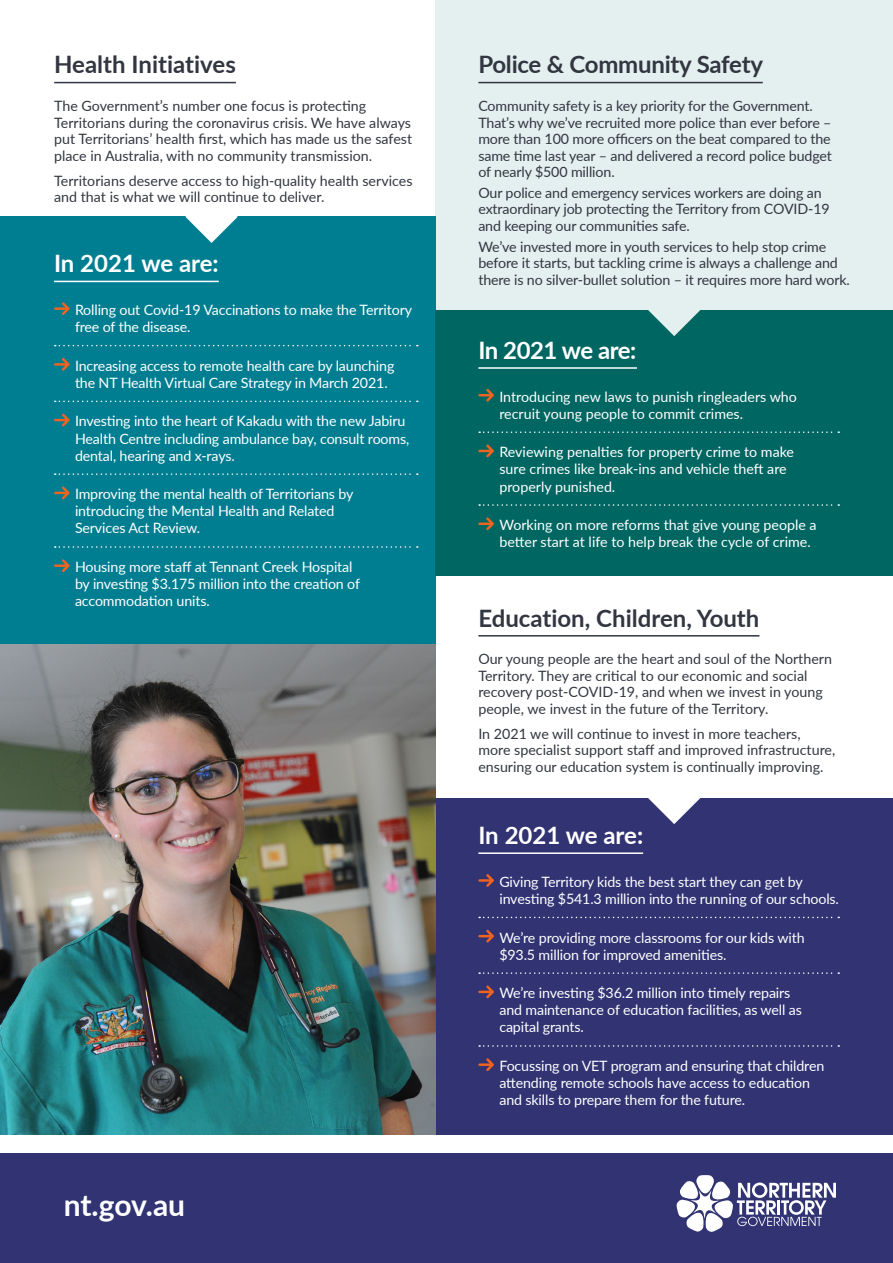
<style>
.page{position:relative;width:893px;height:1263px;background:#fff}
.page>*{position:absolute;margin:0;border:0;box-sizing:border-box;transform-origin:0 0}
.t1{font:700 30px "Lato";letter-spacing:-.01em;color:#fff}
.t2{font:700 24px "Lato";letter-spacing:-.005em;color:#323640}
.t3{font:700 24px "Lato";letter-spacing:-.01em;color:#fff}
.t4{font:14.25px/17.1px "Lato";letter-spacing:-.01em;color:#fff}
.t5{font:14.25px/16.5px "Lato";letter-spacing:-.01em;color:#323640}
</style>
<div class="page">
<div style="left:436px;top:0;width:457px;height:442px;background:#e4efef"></div>
<div style="left:0;top:217px;width:436px;height:442px;background:#007e91"></div>
<div style="left:436px;top:798px;width:457px;height:337px;background:#313373"></div>
<svg style="left:648px;top:798px;width:52px;height:26px"></svg>
<div style="left:436px;top:310px;width:457px;height:266px;background:#006662"></div>
<hr style="left:54px;top:281px;width:165px;height:1px;background:#fff">
<svg style="left:55px;top:345px;width:363px;height:1px"></svg>
<svg style="left:55px;top:401px;width:363px;height:1px"></svg>
<svg style="left:55px;top:473px;width:363px;height:2px"></svg>
<svg style="left:55px;top:546px;width:363px;height:2px"></svg>
<svg style="left:54px;top:302px;width:16px;height:13px"></svg>
<svg style="left:54px;top:358px;width:16px;height:13px"></svg>
<svg style="left:54px;top:414px;width:16px;height:13px"></svg>
<svg style="left:54px;top:486px;width:16px;height:13px"></svg>
<svg style="left:54px;top:559px;width:16px;height:13px"></svg>
<hr style="left:478px;top:852px;width:165px;height:2px;background:#fff">
<svg style="left:479px;top:917px;width:360px;height:1px"></svg>
<svg style="left:479px;top:972px;width:360px;height:2px"></svg>
<svg style="left:479px;top:1045px;width:360px;height:2px"></svg>
<svg style="left:478px;top:874px;width:16px;height:13px"></svg>
<svg style="left:478px;top:930px;width:16px;height:13px"></svg>
<svg style="left:478px;top:985px;width:16px;height:13px"></svg>
<svg style="left:478px;top:1058px;width:16px;height:13px"></svg>
<hr style="left:478px;top:367px;width:159px;height:2px;background:#fff">
<svg style="left:479px;top:431px;width:360px;height:2px"></svg>
<svg style="left:479px;top:504px;width:360px;height:2px"></svg>
<svg style="left:478px;top:389px;width:16px;height:13px"></svg>
<svg style="left:478px;top:444px;width:16px;height:13px"></svg>
<svg style="left:478px;top:517px;width:16px;height:13px"></svg>
<img style="left:0;top:644px;width:436px;height:491px">
<svg style="left:648px;top:310px;width:52px;height:26px"></svg>
<svg style="left:185px;top:216px;width:53px;height:27px"></svg>
<hr style="left:54px;top:82px;width:182px;height:1px;background:#323640">
<hr style="left:478px;top:82px;width:285px;height:1px;background:#323640">
<hr style="left:478px;top:635px;width:281px;height:1px;background:#323640">
<div style="left:0;top:1154px;width:893px;height:109px;background:#313373"></div>
<svg style="left:677px;top:1175px;width:159px;height:57px"></svg>
<p class="t2" style="left:54px;top:47px;width:183px">Health Initiatives</p>
<p class="t5" style="left:54px;top:97px;width:359px">The Government’s number one focus is protecting Territorians during the coronavirus crisis. We have always put Territorians’ health first, which has made us the safest place in Australia, with no community transmission.</p>
<p class="t5" style="left:54px;top:172px;width:360px">Territorians deserve access to high-quality health services and that is what we will continue to deliver.</p>
<p class="t3" style="left:54px;top:246px;width:166px">In 2021 we are:</p>
<p class="t4" style="left:75px;top:301px;width:339px">Rolling out Covid-19 Vaccinations to make the Territory free of the disease.</p>
<p class="t4" style="left:75px;top:356px;width:321px">Increasing access to remote health care by launching the NT Health Virtual Care Strategy in March 2021.</p>
<p class="t4" style="left:75px;top:412px;width:336px">Investing into the heart of Kakadu with the new Jabiru<br>Health Centre including ambulance bay, consult rooms, dental, hearing and x-rays.</p>
<p class="t4" style="left:75px;top:485px;width:280px">Improving the mental health of Territorians by introducing the Mental Health and Related<br>Services Act Review.</p>
<p class="t4" style="left:75px;top:558px;width:287px">Housing more staff at Tennant Creek Hospital by investing $3.175 million into the creation of accommodation units.</p>
<p class="t1" style="left:64px;top:1182px;width:123px">nt.gov.au</p>
<p class="t2" style="left:478px;top:47px;width:286px">Police &amp; Community Safety</p>
<p class="t5" style="left:478px;top:97px;width:355px">Community safety is a key priority for the Government.<br>That’s why we’ve recruited more police than ever before – more than 100 more officers on the beat compared to the same time last year – and delivered a record police budget of nearly $500 million.</p>
<p class="t5" style="left:478px;top:184px;width:353px">Our police and emergency services workers are doing an extraordinary job protecting the Territory from COVID-19 and keeping our communities safe.</p>
<p class="t5" style="left:478px;top:238px;width:373px">We’ve invested more in youth services to help stop crime before it starts, but tackling crime is always a challenge and there is no silver-bullet solution – it requires more hard work.</p>
<p class="t3" style="left:478px;top:332px;width:160px">In 2021 we are:</p>
<p class="t4" style="left:499px;top:387px;width:299px">Introducing new laws to punish ringleaders who recruit young people to commit crimes.</p>
<p class="t4" style="left:499px;top:443px;width:296px">Reviewing penalties for property crime to make sure crimes like break-ins and vehicle theft are properly punished.</p>
<p class="t4" style="left:499px;top:516px;width:319px">Working on more reforms that give young people a better start at life to help break the cycle of crime.</p>
<p class="t2" style="left:478px;top:600px;width:283px">Education, Children, Youth</p>
<p class="t5" style="left:478px;top:650px;width:355px">Our young people are the heart and soul of the Northern Territory. They are critical to our economic and social recovery post-COVID-19, and when we invest in young people, we invest in the future of the Territory.</p>
<p class="t5" style="left:478px;top:725px;width:358px">In 2021 we will continue to invest in more teachers, more specialist support staff and improved infrastructure, ensuring our education system is continually improving.</p>
<p class="t3" style="left:478px;top:817px;width:166px">In 2021 we are:</p>
<p class="t4" style="left:499px;top:872px;width:341px">Giving Territory kids the best start they can get by investing $541.3 million into the running of our schools.</p>
<p class="t4" style="left:499px;top:928px;width:307px">We’re providing more classrooms for our kids with $93.5 million for improved amenities.</p>
<p class="t4" style="left:499px;top:984px;width:304px">We’re investing $36.2 million into timely repairs and maintenance of education facilities, as well as capital grants.</p>
<p class="t4" style="left:499px;top:1057px;width:326px">Focussing on VET program and ensuring that children attending remote schools have access to education and skills to prepare them for the future.</p>
</div>
